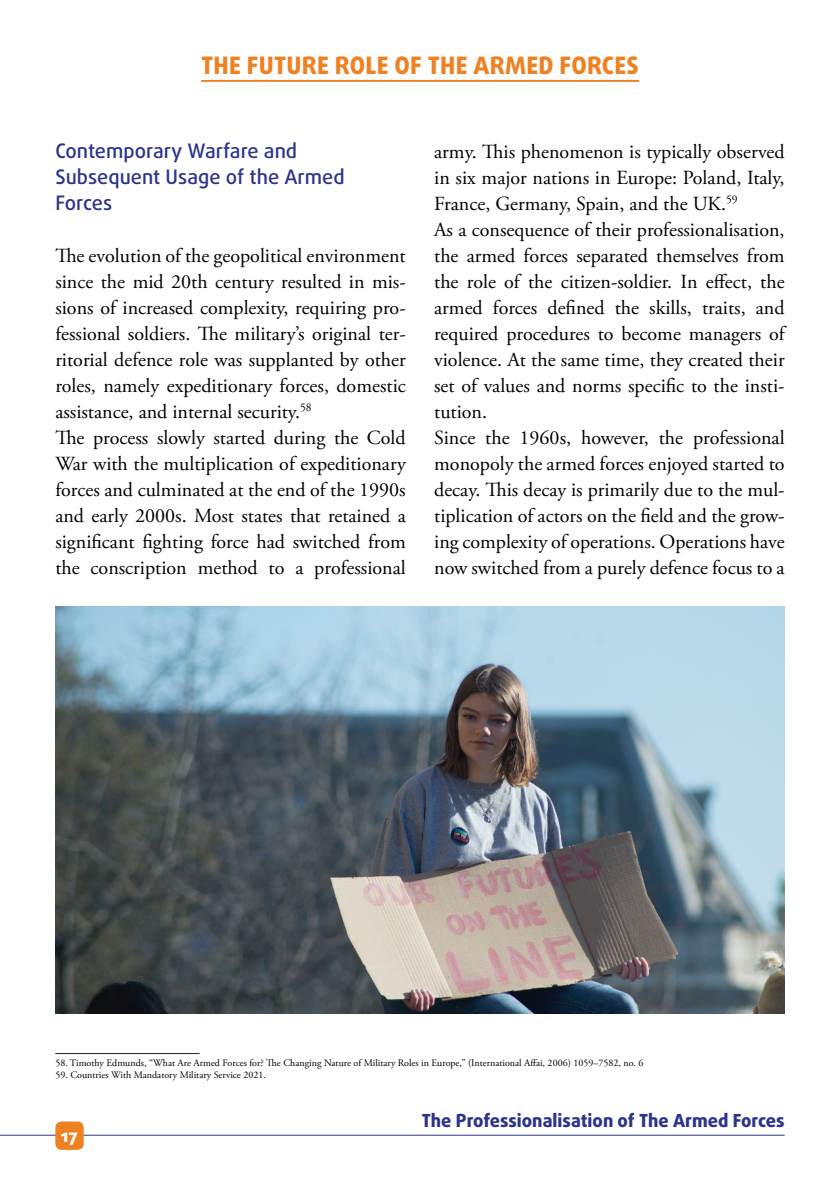
<style>
.page{position:relative;width:840px;height:1191px;background:#fff}
.page>*{position:absolute;margin:0;border:0;box-sizing:border-box;transform-origin:0 0}
.tittle{font:800 24px "Daxline Pro";letter-spacing:.01em;color:#ed8123}
.body{font:20px/26px "Adobe Garamond Pro";color:#000;text-align:justify}
.sub{font:500 20px/26px "Daxline Pro";color:#2d348b}
.t1{font:800 18px "Daxline Pro";color:#2d348b}
.t2{font:800 17.4px "Daxline Pro";color:#fff}
.footnote{font:10px "Adobe Garamond Pro";color:#000}
</style>
<div class="page">
<hr style="left:0;top:1134px;width:784px;height:1px;background:#2d348b">
<div style="left:55px;top:1121px;width:29px;height:28px;background:#ed8123;border-radius:6px"></div>
<hr style="left:201px;top:80px;width:437px;height:2px;background:#ed8123">
<hr style="left:55px;top:1053px;width:144px;height:1px;background:#231f20">
<img style="left:55px;top:607px;width:729px;height:406px">
<p class="tittle" style="left:201px;top:49px;width:439px">THE FUTURE ROLE OF THE ARMED FORCES</p>
<p class="sub" style="left:55px;top:138px;width:291px">Contemporary Warfare and<br>Subsequent Usage of the Armed<br>Forces</p>
<p class="body" style="left:55px;top:243px;width:352px">The evolution of the geopolitical environment since the mid 20th century resulted in mis&shy;sions of increased complexity, requiring pro&shy;fessional soldiers. The military’s original ter&shy;ritorial defence role was supplanted by other roles, namely expeditionary forces, domestic assistance, and internal security.<sup>58</sup></p>
<p class="body" style="left:55px;top:425px;width:352px">The process slowly started during the Cold War with the multiplication of expeditionary forces and culminated at the end of the 1990s and early 2000s. Most states that retained a significant fighting force had switched from the conscription method to a professional</p>
<p class="body" style="left:434px;top:139px;width:352px">army. This phenomenon is typically observed in six major nations in Europe: Poland, Italy, France, Germany, Spain, and the UK.<sup>59</sup></p>
<p class="body" style="left:434px;top:217px;width:352px">As a consequence of their professionalisation, the armed forces separated themselves from the role of the citizen-soldier. In effect, the armed forces defined the skills, traits, and required procedures to become managers of violence. At the same time, they created their set of values and norms specific to the insti&shy;tution.</p>
<p class="body" style="left:434px;top:425px;width:352px">Since the 1960s, however, the professional monopoly the armed forces enjoyed started to decay. This decay is primarily due to the mul&shy;tiplication of actors on the field and the grow&shy;ing complexity of operations. Operations have now switched from a purely defence focus to a</p>
<p class="footnote" style="left:55px;top:1056px;width:589px">58. Timothy Edmunds, “What Are Armed Forces for? The Changing Nature of Military Roles in Europe,” (International Affai, 2006) 1059–7582, no. 6</p>
<p class="footnote" style="left:55px;top:1068px;width:212px">59. Countries With Mandatory Military Service 2021.</p>
<p class="t2" style="left:61px;top:1124px;width:19px">17</p>
<p class="t1" style="left:421px;top:1108px;width:364px">The Professionalisation of The Armed Forces</p>
</div>
